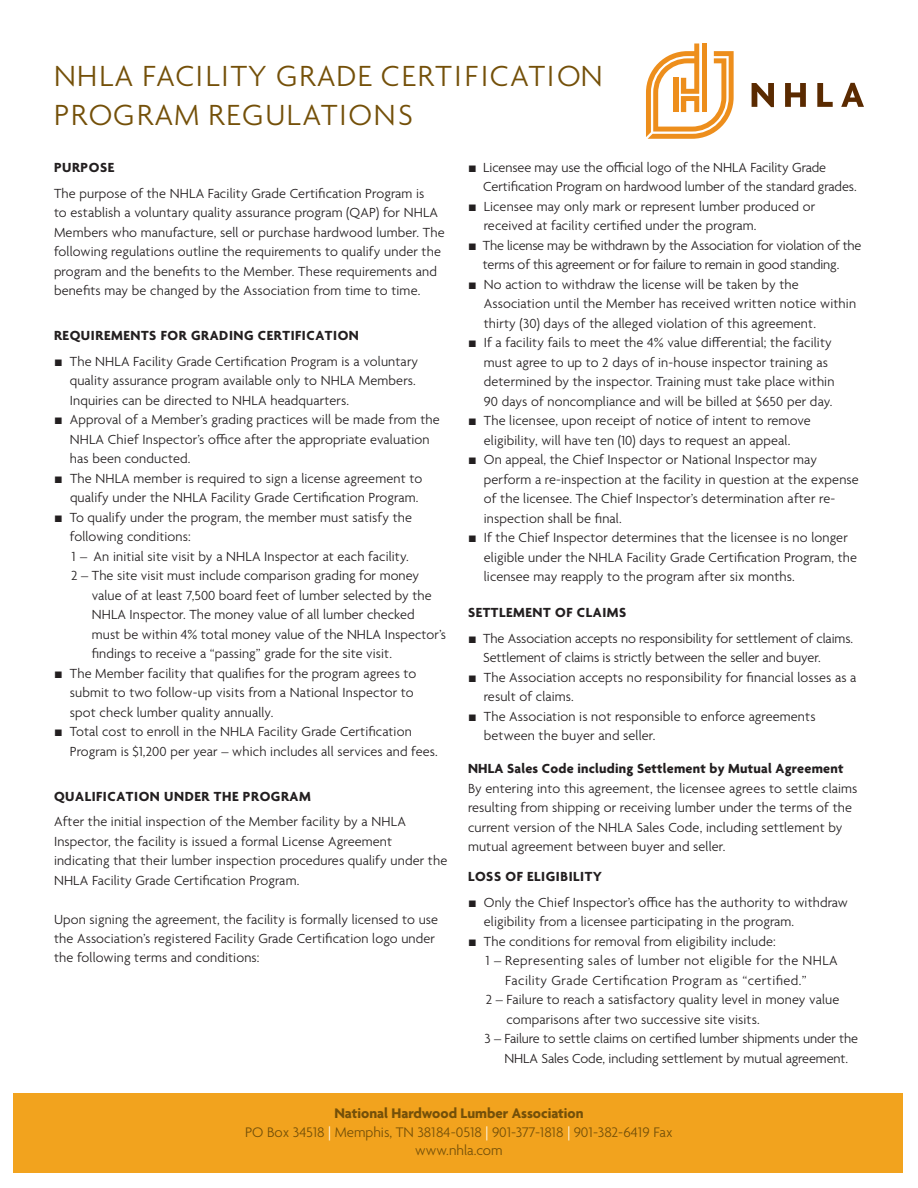
<style>
.page{position:relative;width:918px;height:1188px;background:#fff}
.page>*{position:absolute;margin:0;border:0;box-sizing:border-box;transform-origin:0 0}
.t1{font:300 31.5px/39px "Agenda";letter-spacing:.05em;color:#745009}
.t2{font:300 15px/19.5px "Agenda";color:#745009;text-align:center}
.t3{font:300 14.25px/19.5px "Agenda";letter-spacing:.01em;color:#231f20}
.t4{font:300 14.25px/19.5px "Agenda";letter-spacing:-.01em;color:#231f20;text-align:center}
.t5{font:700 14.25px "Agenda";letter-spacing:.04em;color:#231f20}
.t6{font:300 14.25px "Agenda";letter-spacing:.03em;color:#231f20}
.t7{font:700 14.25px "Agenda";letter-spacing:.015em;color:#231f20}
.s1{font-family:"Times New Roman";font-weight:400}
.s2{font-weight:700}
.s3{color:#fff}
</style>
<div class="page">
<svg style="left:646px;top:44px;width:88px;height:95px"></svg>
<svg style="left:752px;top:83px;width:22px;height:24px"></svg>
<svg style="left:785px;top:83px;width:21px;height:24px"></svg>
<svg style="left:817px;top:83px;width:16px;height:24px"></svg>
<svg style="left:841px;top:83px;width:23px;height:24px"></svg>
<div style="left:14px;top:1094px;width:889px;height:79px;background:#f2a31e"></div>
<h1 class="t1" style="left:54px;top:58px;width:550px">NHLA FACILITY GRADE CERTIFICATION<br>PROGRAM REGULATIONS</h1>
<p class="t5" style="left:54px;top:160px;width:62px">PURPOSE</p>
<p class="t3" style="left:54px;top:184px;width:392px">The purpose of the NHLA Facility Grade Certification Program is<br>to establish a voluntary quality assurance program (QAP) for NHLA Members who manufacture, sell or purchase hardwood lumber. The following regulations outline the requirements to qualify under the program and the benefits to the Member. These requirements and benefits may be changed by the Association from time to time.</p>
<p class="t5" style="left:54px;top:328px;width:306px">REQUIREMENTS FOR GRADING CERTIFICATION</p>
<p class="t3" style="left:70px;top:352px;width:350px;text-indent:-16px"><span class="s1">■</span> The NHLA Facility Grade Certification Program is a voluntary quality assurance program available only to NHLA Members.<br>Inquiries can be directed to NHLA headquarters.</p>
<p class="t3" style="left:70px;top:411px;width:371px;text-indent:-16px"><span class="s1">■</span> Approval of a Member’s grading practices will be made from the<br>NHLA Chief Inspector’s office after the appropriate evaluation has been conducted.</p>
<p class="t3" style="left:54px;top:469px;width:370px;text-align:right"><span class="s1">■</span> The NHLA member is required to sign a license agreement to qualify under the NHLA Facility Grade Certification Program.</p>
<p class="t3" style="left:54px;top:508px;width:360px"><span class="s1">■</span> To qualify under the program, the member must satisfy the</p>
<p class="t3" style="left:70px;top:528px;width:123px">following conditions:</p>
<p class="t3" style="left:72px;top:547px;width:339px">1 – An initial site visit by a NHLA Inspector at each facility.</p>
<p class="t3" style="left:71px;top:567px;width:349px">2 – The site visit must include comparison grading for money</p>
<p class="t3" style="left:92px;top:586px;width:341px">value of at least 7,500 board feet of lumber selected by the</p>
<p class="t3" style="left:92px;top:606px;width:324px">NHLA Inspector. The money value of all lumber checked</p>
<p class="t3" style="left:92px;top:625px;width:356px">must be within 4% total money value of the NHLA Inspector’s</p>
<p class="t3" style="left:92px;top:645px;width:302px">findings to receive a “passing” grade for the site visit.</p>
<p class="t3" style="left:70px;top:664px;width:348px;text-indent:-16px"><span class="s1">■</span> The Member facility that qualifies for the program agrees to submit to two follow-up visits from a National Inspector to spot check lumber quality annually.</p>
<p class="t3" style="left:70px;top:723px;width:370px;text-indent:-16px"><span class="s1">■</span> Total cost to enroll in the NHLA Facility Grade Certification<br>Program is $1,200 per year – which includes all services and fees.</p>
<p class="t5" style="left:54px;top:788px;width:258px">QUALIFICATION UNDER THE PROGRAM</p>
<p class="t3" style="left:54px;top:813px;width:395px">After the initial inspection of the Member facility by a NHLA Inspector, the facility is issued a formal License Agreement indicating that their lumber inspection procedures qualify under the NHLA Facility Grade Certification Program.</p>
<p class="t3" style="left:54px;top:910px;width:386px">Upon signing the agreement, the facility is formally licensed to use the Association’s registered Facility Grade Certification logo under the following terms and conditions:</p>
<p class="t3" style="left:483px;top:159px;width:375px;text-indent:-15px"><span class="s1">■</span> Licensee may use the official logo of the NHLA Facility Grade<br>Certification Program on hardwood lumber of the standard grades.</p>
<p class="t3" style="left:484px;top:198px;width:333px;text-indent:-16px"><span class="s1">■</span> Licensee may only mark or represent lumber produced or received at facility certified under the program.</p>
<p class="t4" style="left:468px;top:237px;width:395px"><span class="s1">■</span> The license may be withdrawn by the Association for violation of the terms of this agreement or for failure to remain in good standing.</p>
<p class="t3" style="left:484px;top:276px;width:374px;text-indent:-16px"><span class="s1">■</span> No action to withdraw the license will be taken by the<br>Association until the Member has received written notice within thirty (30) days of the alleged violation of this agreement.</p>
<p class="t3" style="left:484px;top:334px;width:352px;text-indent:-16px"><span class="s1">■</span> If a facility fails to meet the 4% value differential; the facility must agree to up to 2 days of in-house inspector training as determined by the inspector. Training must take place within 90 days of noncompliance and will be billed at $650 per day.</p>
<p class="t3" style="left:468px;top:412px;width:344px;text-align:center"><span class="s1">■</span> The licensee, upon receipt of notice of intent to remove eligibility, will have ten (10) days to request an appeal.</p>
<p class="t3" style="left:484px;top:451px;width:376px;text-indent:-16px"><span class="s1">■</span> On appeal, the Chief Inspector or National Inspector may perform a re-inspection at the facility in question at the expense of the licensee. The Chief Inspector’s determination after re&shy;inspection shall be final.</p>
<p class="t3" style="left:484px;top:529px;width:375px;text-indent:-16px"><span class="s1">■</span> If the Chief Inspector determines that the licensee is no longer eligible under the NHLA Facility Grade Certification Program, the licensee may reapply to the program after six months.</p>
<p class="t5" style="left:468px;top:605px;width:160px">SETTLEMENT OF CLAIMS</p>
<p class="t3" style="left:483px;top:629px;width:372px;text-indent:-15px"><span class="s1">■</span> The Association accepts no responsibility for settlement of claims.<br>Settlement of claims is strictly between the seller and buyer.</p>
<p class="t3" style="left:484px;top:668px;width:374px;text-indent:-16px"><span class="s1">■</span> The Association accepts no responsibility for financial losses as a result of claims.</p>
<p class="t3" style="left:484px;top:707px;width:333px;text-indent:-16px"><span class="s1">■</span> The Association is not responsible to enforce agreements between the buyer and seller.</p>
<p class="t7" style="left:468px;top:761px;width:377px">NHLA Sales Code including Settlement by Mutual Agreement</p>
<p class="t3" style="left:468px;top:779px;width:391px">By entering into this agreement, the licensee agrees to settle claims resulting from shipping or receiving lumber under the terms of the current version of the NHLA Sales Code, including settlement by mutual agreement between buyer and seller.</p>
<p class="t5" style="left:468px;top:869px;width:136px">LOSS OF ELIGIBILITY</p>
<p class="t3" style="left:484px;top:893px;width:366px;text-indent:-16px"><span class="s1">■</span> Only the Chief Inspector’s office has the authority to withdraw eligibility from a licensee participating in the program.</p>
<p class="t3" style="left:468px;top:932px;width:309px"><span class="s1">■</span> The conditions for removal from eligibility include:</p>
<p class="t6" style="left:486px;top:953px;width:353px">1 – Representing sales of lumber not eligible for the NHLA</p>
<p class="t6" style="left:505px;top:973px;width:303px">Facility Grade Certification Program as “certified.”</p>
<p class="t3" style="left:486px;top:991px;width:355px">2 – Failure to reach a satisfactory quality level in money value</p>
<p class="t3" style="left:507px;top:1010px;width:255px">comparisons after two successive site visits.</p>
<p class="t3" style="left:485px;top:1030px;width:375px">3 – Failure to settle claims on certified lumber shipments under the</p>
<p class="t3" style="left:504px;top:1049px;width:345px">NHLA Sales Code, including settlement by mutual agreement.</p>
<p class="t2" style="left:245px;top:1104px;width:429px"><span class="s2">National Hardwood Lumber Association<br></span>PO Box 34518 <span class="s3">|</span> Memphis, TN 38184-0518 <span class="s3">|</span> 901-377-1818 <span class="s3">|</span> 901-382-6419 Fax</p>
<p class="t2" style="left:415px;top:1142px;width:89px">www.nhla.com</p>
</div>
